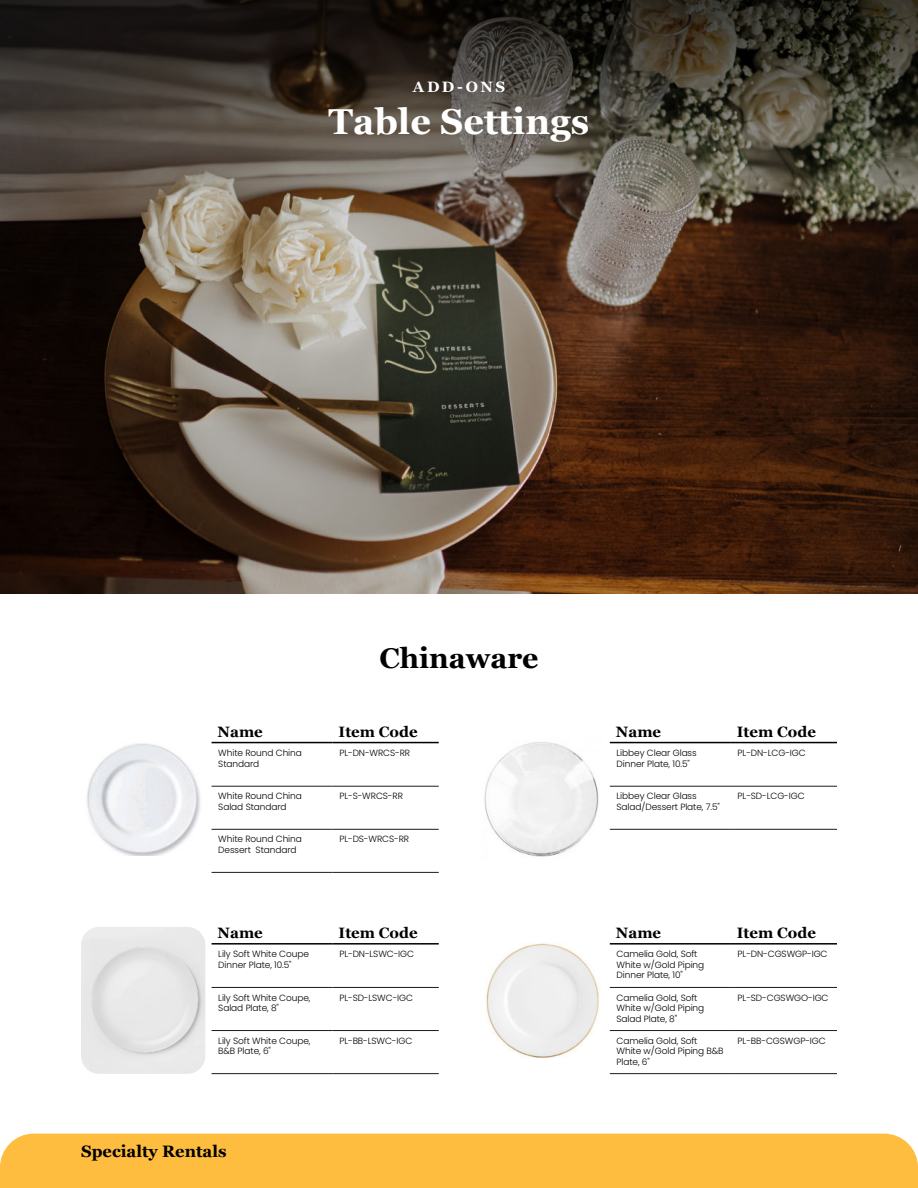
<style>
.page{position:relative;width:918px;height:1188px;background:#fff}
.page>*{position:absolute;margin:0;border:0;box-sizing:border-box;transform-origin:0 0}
.t1{font:700 36px "Georgia";color:#fff}
.t2{font:700 28.5px "Georgia";color:#000}
.t3{font:700 16.5px "Georgia";color:#000}
.t4{font:700 15px "Georgia";color:#000}
.t5{font:700 15px "Georgia";letter-spacing:.15em;color:#fff}
.t6{font:300 9px/10.5px "Poppins";letter-spacing:-.01em;color:#000}
</style>
<div class="page">
<img style="left:0;top:197px;width:918px;height:397px">
<svg style="left:0;top:0;width:918px;height:197px;background:#453f36"></svg>
<img style="left:87px;top:743px;width:114px;height:113px">
<img style="left:81px;top:927px;width:124px;height:147px">
<img style="left:484px;top:742px;width:115px;height:115px">
<img style="left:485px;top:943px;width:115px;height:115px">
<div style="left:0;top:1134px;width:918px;height:54px;background:#febd3e"></div>
<hr style="left:212px;top:742px;width:121px;height:1px;background:#000">
<hr style="left:333px;top:742px;width:106px;height:1px;background:#000">
<hr style="left:212px;top:786px;width:121px;height:1px;background:#1c1c1c">
<hr style="left:333px;top:786px;width:106px;height:1px;background:#1c1c1c">
<hr style="left:212px;top:829px;width:121px;height:1px;background:#1c1c1c">
<hr style="left:333px;top:829px;width:106px;height:1px;background:#1c1c1c">
<hr style="left:212px;top:872px;width:121px;height:1px;background:#1c1c1c">
<hr style="left:333px;top:872px;width:106px;height:1px;background:#1c1c1c">
<hr style="left:212px;top:943px;width:121px;height:2px;background:#000">
<hr style="left:333px;top:943px;width:106px;height:2px;background:#000">
<hr style="left:212px;top:987px;width:121px;height:1px;background:#1c1c1c">
<hr style="left:333px;top:987px;width:106px;height:1px;background:#1c1c1c">
<hr style="left:212px;top:1030px;width:121px;height:1px;background:#1c1c1c">
<hr style="left:333px;top:1030px;width:106px;height:1px;background:#1c1c1c">
<hr style="left:212px;top:1073px;width:121px;height:1px;background:#1c1c1c">
<hr style="left:333px;top:1073px;width:106px;height:1px;background:#1c1c1c">
<hr style="left:610px;top:742px;width:121px;height:1px;background:#000">
<hr style="left:731px;top:742px;width:106px;height:1px;background:#000">
<hr style="left:610px;top:786px;width:121px;height:1px;background:#1c1c1c">
<hr style="left:731px;top:786px;width:106px;height:1px;background:#1c1c1c">
<hr style="left:610px;top:829px;width:121px;height:1px;background:#1c1c1c">
<hr style="left:731px;top:829px;width:106px;height:1px;background:#1c1c1c">
<hr style="left:610px;top:943px;width:121px;height:2px;background:#000">
<hr style="left:731px;top:943px;width:106px;height:2px;background:#000">
<hr style="left:610px;top:987px;width:121px;height:1px;background:#1c1c1c">
<hr style="left:731px;top:987px;width:106px;height:1px;background:#1c1c1c">
<hr style="left:610px;top:1030px;width:121px;height:1px;background:#1c1c1c">
<hr style="left:731px;top:1030px;width:106px;height:1px;background:#1c1c1c">
<hr style="left:610px;top:1073px;width:121px;height:1px;background:#1c1c1c">
<hr style="left:731px;top:1073px;width:106px;height:1px;background:#1c1c1c">
<h3 class="t5" style="left:413px;top:81px;width:94px">ADD-ONS</h3>
<h1 class="t1" style="left:329px;top:107px;width:262px">Table Settings</h1>
<h2 class="t2" style="left:379px;top:646px;width:161px">Chinaware</h2>
<h3 class="t4" style="left:218px;top:725px;width:47px">Name</h3>
<h3 class="t4" style="left:339px;top:725px;width:81px">Item Code</h3>
<p class="t6" style="left:218px;top:748px;width:85px">White Round China<br>Standard</p>
<p class="t6" style="left:339px;top:748px;width:72px">PL-DN-WRCS-RR</p>
<p class="t6" style="left:218px;top:791px;width:85px">White Round China<br>Salad Standard</p>
<p class="t6" style="left:339px;top:791px;width:65px">PL-S-WRCS-RR</p>
<p class="t6" style="left:218px;top:834px;width:85px">White Round China<br>Dessert Standard</p>
<p class="t6" style="left:339px;top:834px;width:71px">PL-DS-WRCS-RR</p>
<h3 class="t4" style="left:218px;top:926px;width:47px">Name</h3>
<h3 class="t4" style="left:339px;top:926px;width:81px">Item Code</h3>
<p class="t6" style="left:218px;top:949px;width:92px">Lily Soft White Coupe<br>Dinner Plate, 10.5"</p>
<p class="t6" style="left:339px;top:949px;width:76px">PL-DN-LSWC-IGC</p>
<p class="t6" style="left:218px;top:992px;width:94px">Lily Soft White Coupe,<br>Salad Plate, 8"</p>
<p class="t6" style="left:339px;top:992px;width:75px">PL-SD-LSWC-IGC</p>
<p class="t6" style="left:218px;top:1035px;width:94px">Lily Soft White Coupe,<br>B&amp;B Plate, 6"</p>
<p class="t6" style="left:339px;top:1035px;width:74px">PL-BB-LSWC-IGC</p>
<h3 class="t3" style="left:81px;top:1144px;width:147px">Specialty Rentals</h3>
<h3 class="t4" style="left:616px;top:725px;width:47px">Name</h3>
<h3 class="t4" style="left:737px;top:725px;width:81px">Item Code</h3>
<p class="t6" style="left:617px;top:748px;width:82px">Libbey Clear Glass<br>Dinner Plate, 10.5"</p>
<p class="t6" style="left:738px;top:748px;width:70px">PL-DN-LCG-IGC</p>
<p class="t6" style="left:617px;top:791px;width:105px">Libbey Clear Glass<br>Salad/Dessert Plate, 7.5"</p>
<p class="t6" style="left:738px;top:791px;width:69px">PL-SD-LCG-IGC</p>
<h3 class="t4" style="left:616px;top:926px;width:47px">Name</h3>
<h3 class="t4" style="left:737px;top:926px;width:81px">Item Code</h3>
<p class="t6" style="left:617px;top:949px;width:89px">Camelia Gold, Soft<br>White w/Gold Piping<br>Dinner Plate, 10"</p>
<p class="t6" style="left:738px;top:949px;width:91px">PL-DN-CGSWGP-IGC</p>
<p class="t6" style="left:617px;top:992px;width:89px">Camelia Gold, Soft<br>White w/Gold Piping<br>Salad Plate, 8"</p>
<p class="t6" style="left:738px;top:992px;width:92px">PL-SD-CGSWGO-IGC</p>
<p class="t6" style="left:617px;top:1035px;width:109px">Camelia Gold, Soft<br>White w/Gold Piping B&amp;B<br>Plate, 6"</p>
<p class="t6" style="left:738px;top:1035px;width:90px">PL-BB-CGSWGP-IGC</p>
</div>
